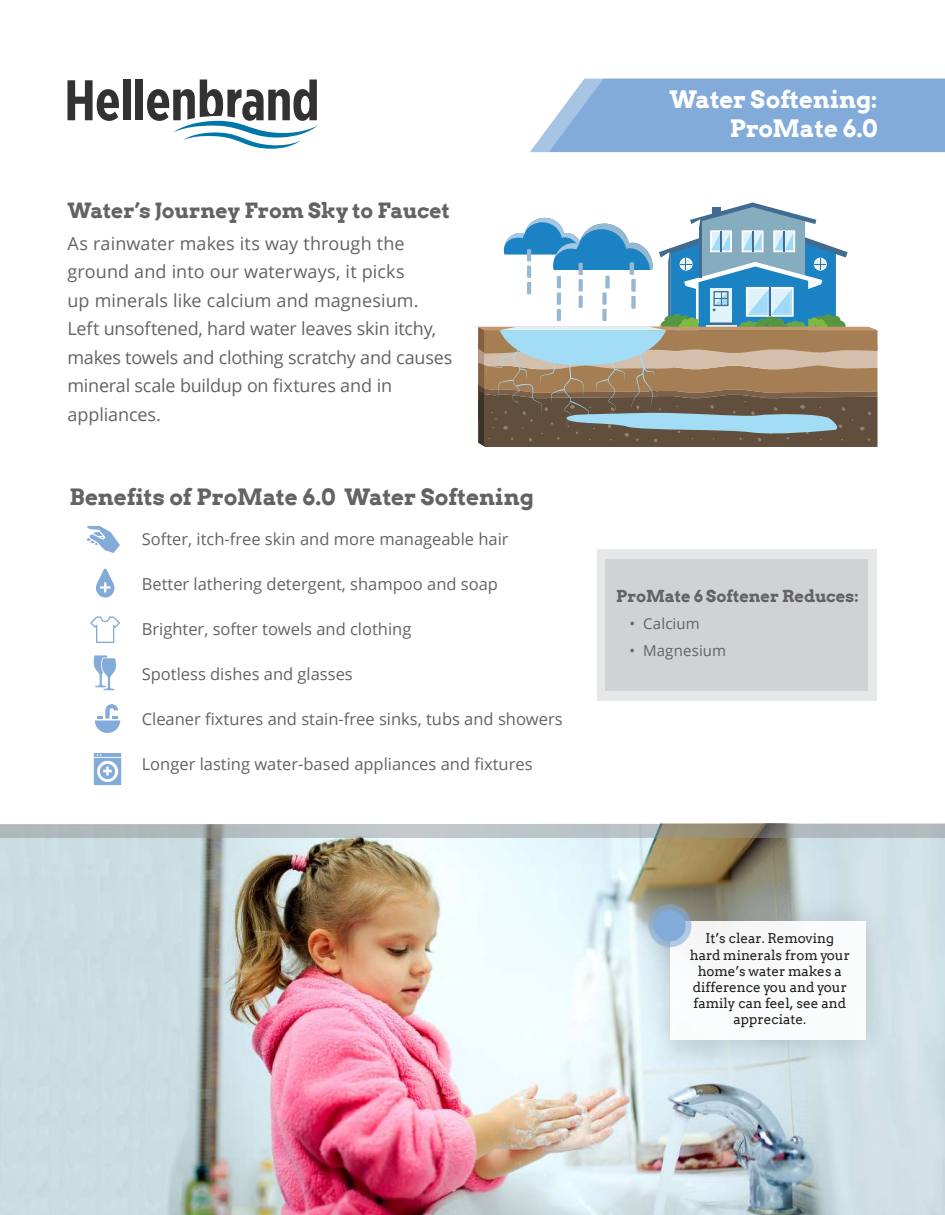
<style>
.page{position:relative;width:945px;height:1215px;background:#fff}
.page>*{position:absolute;margin:0;border:0;box-sizing:border-box;transform-origin:0 0}
.t1{font:700 24px/28.8px "Arvo";letter-spacing:-.005em;color:#fff;text-align:right}
.t2{font:700 22.5px "Arvo";letter-spacing:-.005em;color:#636366}
.t3{font:700 21px "Arvo";letter-spacing:-.005em;color:#636366}
.t4{font:18px/28.5px "Open Sans";letter-spacing:-.005em;color:#636366}
.t5{font:16.5px "Open Sans";color:#636366}
.t6{font:700 16.5px "Arvo";letter-spacing:-.005em;color:#636366}
.t7{font:15px "Open Sans";letter-spacing:.01em;color:#636366}
.t8{font:13.5px/16.2px "Arvo";color:#231f20;text-align:center}
</style>
<div class="page">
<img style="left:0;top:823px;width:945px;height:392px">
<div style="left:597px;top:549px;width:280px;height:151px;background:#e6e7e9"></div>
<div style="left:606px;top:559px;width:262px;height:132px;background:#d1d2d4"></div>
<svg style="left:0;top:825px;width:945px;height:13px;background:#afb6b6"></svg>
<svg style="left:90px;top:616px;width:30px;height:27px"></svg>
<svg style="left:96px;top:568px;width:19px;height:30px"></svg>
<svg style="left:95px;top:704px;width:25px;height:29px"></svg>
<svg style="left:87px;top:526px;width:33px;height:27px"></svg>
<svg style="left:93px;top:655px;width:23px;height:35px"></svg>
<svg style="left:478px;top:202px;width:400px;height:245px"></svg>
<svg style="left:530px;top:79px;width:415px;height:73px;background:#8cb1dc"></svg>
<div style="left:642px;top:893px;width:252px;height:174px;background:#231f20;opacity:.2"></div>
<div style="left:670px;top:921px;width:196px;height:118px;background:#fff"></div>
<svg style="left:649px;top:904px;width:42px;height:43px"></svg>
<div style="left:654px;top:910px;width:32px;height:31px;background:#83abda;border-radius:50%"></div>
<hr style="left:94px;top:753px;width:27px;height:4px;background:#83abda">
<svg style="left:94px;top:754px;width:27px;height:31px"></svg>
<svg style="left:67px;top:80px;width:52px;height:41px"></svg>
<div style="left:123px;top:80px;width:8px;height:40px;background:#333132"></div>
<div style="left:135px;top:80px;width:8px;height:40px;background:#333132"></div>
<svg style="left:147px;top:80px;width:171px;height:69px"></svg>
<p class="t3" style="left:68px;top:197px;width:384px">Water’s Journey From Sky to Faucet</p>
<p class="t4" style="left:68px;top:228px;width:386px">As rainwater makes its way through the ground and into our waterways, it picks<br>up minerals like calcium and magnesium.<br>Left unsoftened, hard water leaves skin itchy, makes towels and clothing scratchy and causes mineral scale buildup on fixtures and in appliances.</p>
<h2 class="t2" style="left:69px;top:482px;width:466px">Benefits of ProMate 6.0 Water Softening</h2>
<p class="t5" style="left:142px;top:528px;width:368px">Softer, itch-free skin and more manageable hair</p>
<p class="t5" style="left:142px;top:573px;width:358px">Better lathering detergent, shampoo and soap</p>
<p class="t5" style="left:142px;top:618px;width:271px">Brighter, softer towels and clothing</p>
<p class="t5" style="left:142px;top:663px;width:213px">Spotless dishes and glasses</p>
<p class="t5" style="left:142px;top:708px;width:422px">Cleaner fixtures and stain-free sinks, tubs and showers</p>
<p class="t5" style="left:142px;top:753px;width:392px">Longer lasting water-based appliances and fixtures</p>
<h1 class="t1" style="left:670px;top:85px;width:209px">Water Softening:<br>ProMate 6.0</h1>
<p class="t6" style="left:616px;top:586px;width:244px">ProMate 6 Softener Reduces:</p>
<p class="t7" style="left:630px;top:614px;width:72px">• Calcium</p>
<p class="t7" style="left:630px;top:641px;width:98px">• Magnesium</p>
<p class="t8" style="left:690px;top:930px;width:162px">It’s clear. Removing hard minerals from your home’s water makes a difference you and your family can feel, see and appreciate.</p>
</div>
